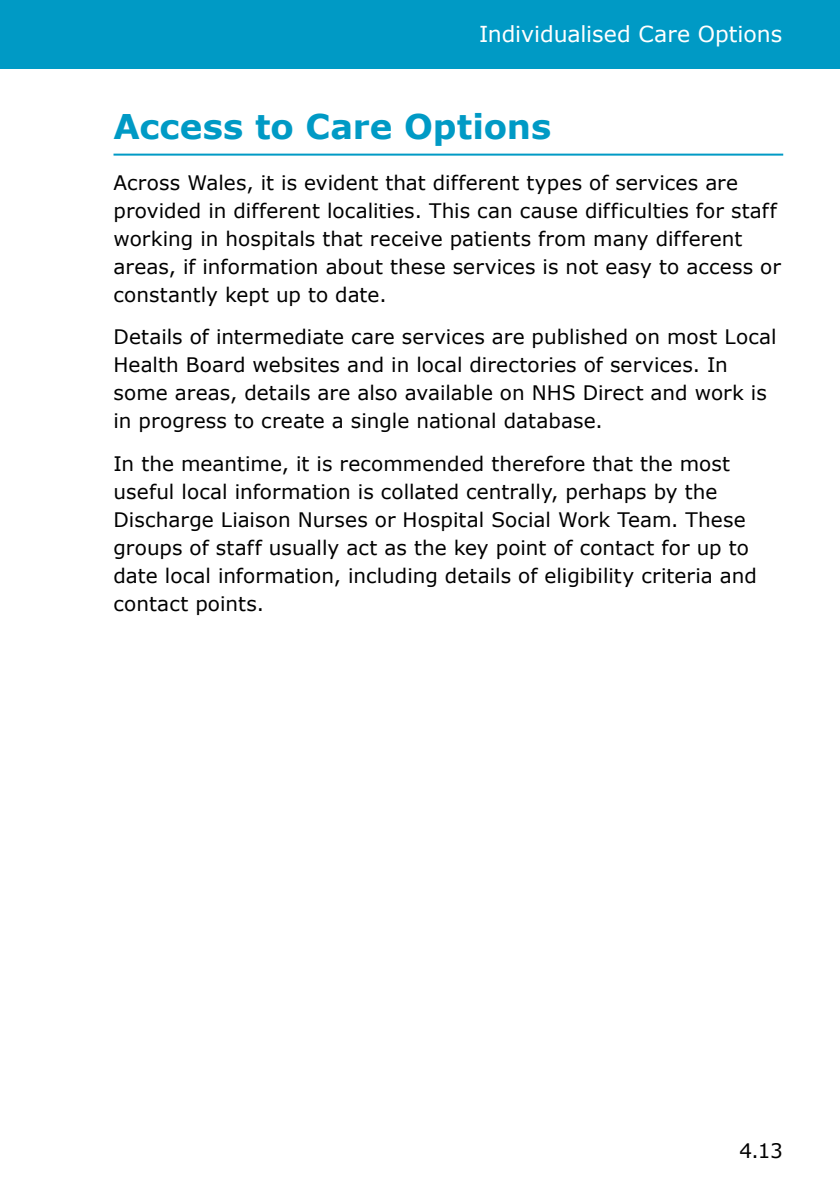
<style>
.page{position:relative;width:840px;height:1191px;background:#fff}
.page>*{position:absolute;margin:0;border:0;box-sizing:border-box;transform-origin:0 0}
.t1{font:700 34px "Verdana";color:#009ac5}
.t2{font:22px "Verdana";letter-spacing:-.005em;color:#fff}
.t3{font:20px/28px "Verdana";letter-spacing:.005em;color:#000}
</style>
<div class="page">
<div style="left:0;top:0;width:839px;height:68px;background:#009ac5"></div>
<hr style="left:113px;top:154px;width:669px;height:2px;background:#009ac5">
<p class="t2" style="left:479px;top:20px;width:304px">Individualised Care Options</p>
<h1 class="t1" style="left:113px;top:105px;width:439px">Access to Care Options</h1>
<p class="t3" style="left:113px;top:169px;width:668px">Across Wales, it is evident that different types of services are provided in different localities. This can cause difficulties for staff working in hospitals that receive patients from many different areas, if information about these services is not easy to access or constantly kept up to date.</p>
<p class="t3" style="left:113px;top:323px;width:664px">Details of intermediate care services are published on most Local Health Board websites and in local directories of services. In some areas, details are also available on NHS Direct and work is in progress to create a single national database.</p>
<p class="t3" style="left:113px;top:449px;width:644px">In the meantime, it is recommended therefore that the most useful local information is collated centrally, perhaps by the Discharge Liaison Nurses or Hospital Social Work Team. These groups of staff usually act as the key point of contact for up to date local information, including details of eligibility criteria and contact points.</p>
<p class="t3" style="left:739px;top:1136px;width:45px">4.13</p>
</div>
